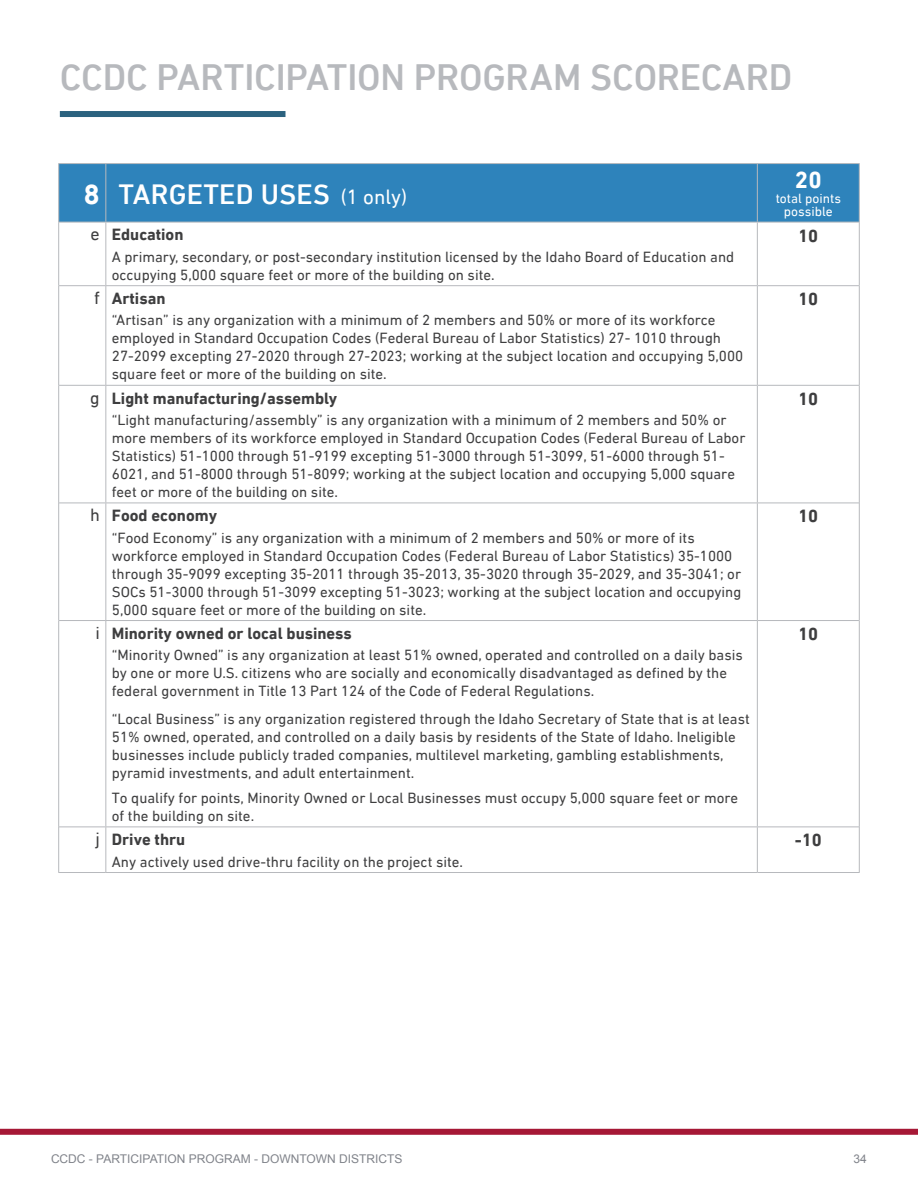
<style>
.page{position:relative;width:918px;height:1188px;background:#fff}
.page>*{position:absolute;margin:0;border:0;box-sizing:border-box;transform-origin:0 0}
.Headline_27_25_Left{font:500 37.5px "DIN Next LT Pro";letter-spacing:-.005em;color:#b7b9bd}
.t1{font:500 28.5px "DIN Next LT Pro";letter-spacing:.01em;color:#fff}
.t2{font:700 28.5px "DIN Next LT Pro";color:#fff}
.t3{font:700 24px "DIN Next LT Pro";color:#fff}
.t4{font:700 18px "DIN Next LT Pro";color:#3e3e3f}
.t5{font:18px "DIN Next LT Pro";color:#3e3e3f}
.t6{font:700 16.5px "DIN Next LT Pro";color:#3e3e3f}
.t7{font:15px/18px "DIN Next LT Pro";color:#3e3e3f}
.t8{font:13.5px/13.5px "DIN Next LT Pro";color:#fff;text-align:center}
.t9{font:12px "Arial";color:#80838a}
.s1{font-weight:400;font-size:21px}
</style>
<div class="page">
<div style="left:0;top:1129px;width:918px;height:6px;background:#a61836"></div>
<div style="left:60px;top:111px;width:225px;height:6px;background:#2b627f"></div>
<div style="left:59px;top:164px;width:800px;height:58px;background:#2e83bb"></div>
<hr style="left:859px;top:385px;width:1px;height:118px;background:#b7b9bd">
<hr style="left:859px;top:503px;width:1px;height:118px;background:#b7b9bd">
<hr style="left:859px;top:621px;width:1px;height:206px;background:#b7b9bd">
<hr style="left:859px;top:827px;width:1px;height:45px;background:#b7b9bd">
<hr style="left:757px;top:503px;width:102px;height:1px;background:#b7b9bd">
<hr style="left:757px;top:620px;width:102px;height:1px;background:#b7b9bd">
<hr style="left:757px;top:827px;width:102px;height:1px;background:#b7b9bd">
<hr style="left:757px;top:872px;width:103px;height:1px;background:#b7b9bd">
<hr style="left:58px;top:385px;width:1px;height:118px;background:#b7b9bd">
<hr style="left:58px;top:503px;width:1px;height:118px;background:#b7b9bd">
<hr style="left:58px;top:621px;width:1px;height:206px;background:#b7b9bd">
<hr style="left:58px;top:827px;width:1px;height:45px;background:#b7b9bd">
<hr style="left:59px;top:503px;width:47px;height:1px;background:#b7b9bd">
<hr style="left:59px;top:620px;width:47px;height:1px;background:#b7b9bd">
<hr style="left:59px;top:827px;width:47px;height:1px;background:#b7b9bd">
<hr style="left:58px;top:872px;width:48px;height:1px;background:#b7b9bd">
<hr style="left:105px;top:164px;width:1px;height:58px;background:#b7b9bd">
<hr style="left:757px;top:164px;width:1px;height:58px;background:#b7b9bd">
<hr style="left:105px;top:222px;width:1px;height:63px;background:#b7b9bd">
<hr style="left:757px;top:222px;width:1px;height:63px;background:#b7b9bd">
<hr style="left:105px;top:286px;width:1px;height:99px;background:#b7b9bd">
<hr style="left:757px;top:286px;width:1px;height:99px;background:#b7b9bd">
<hr style="left:105px;top:386px;width:1px;height:117px;background:#b7b9bd">
<hr style="left:757px;top:386px;width:1px;height:117px;background:#b7b9bd">
<hr style="left:105px;top:503px;width:1px;height:117px;background:#b7b9bd">
<hr style="left:757px;top:503px;width:1px;height:117px;background:#b7b9bd">
<hr style="left:105px;top:621px;width:1px;height:206px;background:#b7b9bd">
<hr style="left:757px;top:621px;width:1px;height:206px;background:#b7b9bd">
<hr style="left:105px;top:827px;width:1px;height:45px;background:#b7b9bd">
<hr style="left:757px;top:827px;width:1px;height:45px;background:#b7b9bd">
<hr style="left:106px;top:503px;width:651px;height:1px;background:#b7b9bd">
<hr style="left:106px;top:620px;width:651px;height:1px;background:#b7b9bd">
<hr style="left:106px;top:827px;width:651px;height:1px;background:#b7b9bd">
<hr style="left:106px;top:872px;width:651px;height:1px;background:#b7b9bd">
<hr style="left:58px;top:163px;width:48px;height:1px;background:#b7b9bd">
<hr style="left:106px;top:163px;width:651px;height:1px;background:#b7b9bd">
<hr style="left:757px;top:163px;width:103px;height:1px;background:#b7b9bd">
<hr style="left:58px;top:164px;width:1px;height:58px;background:#b7b9bd">
<hr style="left:859px;top:164px;width:1px;height:58px;background:#b7b9bd">
<hr style="left:59px;top:222px;width:47px;height:1px;background:#b7b9bd">
<hr style="left:106px;top:222px;width:651px;height:1px;background:#b7b9bd">
<hr style="left:757px;top:222px;width:102px;height:1px;background:#b7b9bd">
<hr style="left:59px;top:285px;width:47px;height:1px;background:#b7b9bd">
<hr style="left:106px;top:285px;width:651px;height:1px;background:#b7b9bd">
<hr style="left:757px;top:285px;width:102px;height:1px;background:#b7b9bd">
<hr style="left:58px;top:222px;width:1px;height:64px;background:#b7b9bd">
<hr style="left:859px;top:222px;width:1px;height:64px;background:#b7b9bd">
<hr style="left:58px;top:286px;width:1px;height:99px;background:#b7b9bd">
<hr style="left:859px;top:286px;width:1px;height:99px;background:#b7b9bd">
<hr style="left:59px;top:385px;width:47px;height:1px;background:#b7b9bd">
<hr style="left:106px;top:385px;width:651px;height:1px;background:#b7b9bd">
<hr style="left:757px;top:385px;width:102px;height:1px;background:#b7b9bd">
<p class="Headline_27_25_Left" style="left:60px;top:55px;width:734px">CCDC PARTICIPATION PROGRAM SCORECARD</p>
<p class="t2" style="left:84px;top:177px;width:17px">8</p>
<p class="t1" style="left:119px;top:177px;width:290px">TARGETED USES <span class="s1">(1 only)</span></p>
<p class="t5" style="left:91px;top:224px;width:11px">e</p>
<p class="t6" style="left:112px;top:225px;width:73px">Education</p>
<p class="t7" style="left:112px;top:247px;width:624px">A primary, secondary, or post-secondary institution licensed by the Idaho Board of Education and occupying 5,000 square feet or more of the building on site.</p>
<p class="t5" style="left:94px;top:288px;width:7px">f</p>
<p class="t6" style="left:112px;top:289px;width:55px">Artisan</p>
<p class="t7" style="left:112px;top:311px;width:633px">“Artisan” is any organization with a minimum of 2 members and 50% or more of its workforce employed in Standard Occupation Codes (Federal Bureau of Labor Statistics) 27- 1010 through 27-2099 excepting 27-2020 through 27-2023; working at the subject location and occupying 5,000 square feet or more of the building on site.</p>
<p class="t5" style="left:90px;top:387px;width:11px">g</p>
<p class="t6" style="left:112px;top:388px;width:227px">Light manufacturing/assembly</p>
<p class="t7" style="left:112px;top:411px;width:635px">“Light manufacturing/assembly” is any organization with a minimum of 2 members and 50% or more members of its workforce employed in Standard Occupation Codes (Federal Bureau of Labor Statistics) 51-1000 through 51-9199 excepting 51-3000 through 51-3099, 51-6000 through 51- 6021, and 51-8000 through 51-8099; working at the subject location and occupying 5,000 square feet or more of the building on site.</p>
<p class="t5" style="left:90px;top:505px;width:11px">h</p>
<p class="t6" style="left:112px;top:506px;width:107px">Food economy</p>
<p class="t7" style="left:112px;top:528px;width:631px">“Food Economy” is any organization with a minimum of 2 members and 50% or more of its workforce employed in Standard Occupation Codes (Federal Bureau of Labor Statistics) 35-1000 through 35-9099 excepting 35-2011 through 35-2013, 35-3020 through 35-2029, and 35-3041; or SOCs 51-3000 through 51-3099 excepting 51-3023; working at the subject location and occupying 5,000 square feet or more of the building on site.</p>
<p class="t5" style="left:95px;top:622px;width:6px">i</p>
<p class="t6" style="left:112px;top:624px;width:242px">Minority owned or local business</p>
<p class="t7" style="left:112px;top:646px;width:632px">“Minority Owned” is any organization at least 51% owned, operated and controlled on a daily basis by one or more U.S. citizens who are socially and economically disadvantaged as defined by the federal government in Title 13 Part 124 of the Code of Federal Regulations.</p>
<p class="t7" style="left:112px;top:710px;width:639px">“Local Business” is any organization registered through the Idaho Secretary of State that is at least 51% owned, operated, and controlled on a daily basis by residents of the State of Idaho. Ineligible businesses include publicly traded companies, multilevel marketing, gambling establishments, pyramid investments, and adult entertainment.</p>
<p class="t7" style="left:112px;top:789px;width:628px">To qualify for points, Minority Owned or Local Businesses must occupy 5,000 square feet or more of the building on site.</p>
<p class="t5" style="left:95px;top:829px;width:6px">j</p>
<p class="t6" style="left:112px;top:830px;width:75px">Drive thru</p>
<p class="t7" style="left:112px;top:852px;width:353px">Any actively used drive-thru facility on the project site.</p>
<p class="t3" style="left:795px;top:165px;width:29px">20</p>
<p class="t8" style="left:776px;top:191px;width:67px">total points possible</p>
<p class="t4" style="left:798px;top:225px;width:22px">10</p>
<p class="t4" style="left:798px;top:289px;width:22px">10</p>
<p class="t4" style="left:798px;top:388px;width:22px">10</p>
<p class="t4" style="left:798px;top:506px;width:22px">10</p>
<p class="t4" style="left:798px;top:623px;width:22px">10</p>
<p class="t4" style="left:795px;top:830px;width:29px">-10</p>
<p class="t9" style="left:51px;top:1151px;width:353px">CCDC - PARTICIPATION PROGRAM - DOWNTOWN DISTRICTS</p>
<p class="t9" style="left:854px;top:1151px;width:15px">34</p>
</div>
